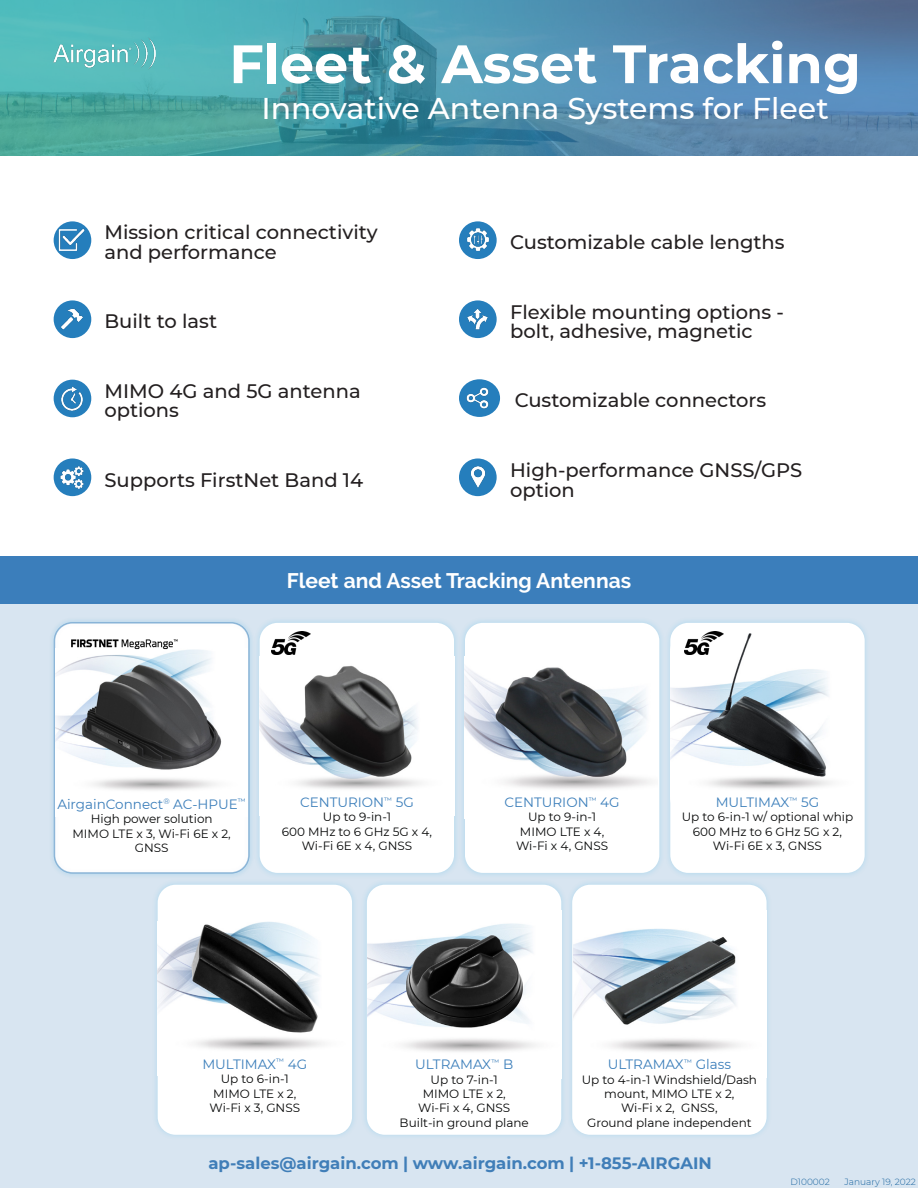
<style>
.page{position:relative;width:918px;height:1188px;background:#fff}
.page>*{position:absolute;margin:0;border:0;box-sizing:border-box;transform-origin:0 0}
.t1{font:700 54px "Montserrat";color:#fff}
.t2{font:500 30px "Montserrat";color:#fff}
.t3{font:700 21px "Raleway";color:#fff}
.t4{font:500 19.5px/19.5px "Montserrat";color:#231f20}
.t5{font:700 16.5px "Montserrat";color:#407eb8}
.t6{font:13.5px "Montserrat";color:#3b7eba}
.t7{font:12px/14.4px "Montserrat";color:#050606;text-align:center}
.t8{font:300 9px "Montserrat";color:#15619d}
</style>
<div class="page">
<div style="left:0;top:556px;width:918px;height:48px;background:#3b7ebb"></div>
<img style="left:0;top:0;width:918px;height:156px">
<div style="left:54px;top:221px;width:37px;height:38px;background:#257ebc;border-radius:50%"></div>
<img style="left:58px;top:226px;width:28px;height:27px">
<div style="left:54px;top:300px;width:37px;height:38px;background:#257ebc;border-radius:50%"></div>
<img style="left:58px;top:306px;width:28px;height:27px">
<div style="left:54px;top:380px;width:37px;height:37px;background:#257ebc;border-radius:50%"></div>
<img style="left:59px;top:385px;width:27px;height:27px">
<div style="left:54px;top:458px;width:37px;height:38px;background:#257ebc;border-radius:50%"></div>
<img style="left:58px;top:464px;width:28px;height:27px">
<div style="left:459px;top:221px;width:38px;height:38px;background:#257ebc;border-radius:50%"></div>
<img style="left:464px;top:226px;width:27px;height:25px">
<div style="left:459px;top:300px;width:38px;height:38px;background:#257ebc;border-radius:50%"></div>
<img style="left:464px;top:305px;width:27px;height:28px">
<div style="left:459px;top:379px;width:41px;height:38px;background:#257ebc;border-radius:50%"></div>
<img style="left:464px;top:384px;width:25px;height:27px">
<div style="left:459px;top:458px;width:38px;height:38px;background:#257ebc;border-radius:50%"></div>
<img style="left:464px;top:464px;width:22px;height:27px">
<div style="left:0;top:594px;width:918px;height:594px;background:#d8e5f1"></div>
<div style="left:152px;top:879px;width:206px;height:262px;background:#d1e2f0"></div>
<div style="left:158px;top:885px;width:194px;height:250px;background:#fff;border-radius:18px"></div>
<div style="left:664px;top:617px;width:207px;height:262px;background:#d1e2f0"></div>
<div style="left:670px;top:623px;width:195px;height:250px;background:#fff;border-radius:18px"></div>
<div style="left:459px;top:617px;width:206px;height:262px;background:#1bace3;opacity:.2"></div>
<div style="left:465px;top:623px;width:194px;height:250px;background:#fff;border-radius:18px"></div>
<div style="left:566px;top:879px;width:207px;height:262px;background:#d2e3f0"></div>
<div style="left:572px;top:885px;width:195px;height:250px;background:#fff;border-radius:18px"></div>
<div style="left:254px;top:617px;width:206px;height:262px;background:#1bace3;opacity:.2"></div>
<div style="left:260px;top:623px;width:194px;height:250px;background:#fff;border-radius:18px"></div>
<div style="left:361px;top:879px;width:206px;height:262px;background:#d1e3f0"></div>
<div style="left:367px;top:885px;width:194px;height:250px;background:#fff;border-radius:18px"></div>
<div style="left:48px;top:616px;width:208px;height:264px;background:#257ebc;opacity:.2"></div>
<div style="left:54px;top:622px;width:196px;height:252px;border:2px solid #3b7eba;border-radius:18px"></div>
<img style="left:157px;top:922px;width:165px;height:153px">
<img style="left:367px;top:923px;width:169px;height:129px">
<img style="left:574px;top:928px;width:165px;height:124px">
<img style="left:260px;top:665px;width:161px;height:124px">
<img style="left:56px;top:648px;width:191px;height:168px">
<img style="left:670px;top:633px;width:161px;height:182px">
<img style="left:465px;top:667px;width:185px;height:122px">
<img style="left:684px;top:632px;width:39px;height:23px">
<img style="left:272px;top:632px;width:39px;height:23px">
<img style="left:64px;top:631px;width:120px;height:23px">
<img style="left:47px;top:34px;width:115px;height:38px">
<p class="t1" style="left:229px;top:25px;width:633px">Fleet &amp; Asset Tracking</p>
<p class="t2" style="left:261px;top:88px;width:569px">Innovative Antenna Systems for Fleet</p>
<p class="t4" style="left:104px;top:222px;width:275px">Mission critical connectivity and performance</p>
<p class="t4" style="left:104px;top:311px;width:114px">Built to last</p>
<p class="t4" style="left:104px;top:380px;width:258px">MIMO 4G and 5G antenna options</p>
<p class="t4" style="left:104px;top:469px;width:260px">Supports FirstNet Band 14</p>
<p class="t4" style="left:510px;top:232px;width:276px">Customizable cable lengths</p>
<p class="t4" style="left:510px;top:301px;width:276px">Flexible mounting options - bolt, adhesive, magnetic</p>
<p class="t4" style="left:515px;top:390px;width:253px">Customizable connectors</p>
<p class="t4" style="left:510px;top:460px;width:294px">High-performance GNSS/GPS option</p>
<p class="t3" style="left:287px;top:569px;width:346px">Fleet and Asset Tracking Antennas</p>
<p class="t6" style="left:57px;top:795px;width:190px">AirgainConnect<sup>®</sup> AC-HPUE<sup>™</sup></p>
<p class="t7" style="left:91px;top:811px;width:123px">High power solution</p>
<p class="t7" style="left:72px;top:826px;width:160px">MIMO LTE x 3, Wi-Fi 6E x 2,<br>GNSS</p>
<p class="t6" style="left:300px;top:793px;width:115px">CENTURION<sup>™</sup> 5G</p>
<p class="t7" style="left:323px;top:810px;width:70px">Up to 9-in-1</p>
<p class="t7" style="left:282px;top:824px;width:152px">600 MHz to 6 GHz 5G x 4,</p>
<p class="t7" style="left:302px;top:838px;width:112px">Wi-Fi 6E x 4, GNSS</p>
<p class="t6" style="left:505px;top:793px;width:117px">CENTURION<sup>™</sup> 4G</p>
<p class="t7" style="left:528px;top:810px;width:70px">Up to 9-in-1</p>
<p class="t7" style="left:520px;top:824px;width:86px">MIMO LTE x 4,</p>
<p class="t7" style="left:516px;top:838px;width:93px">Wi-Fi x 4, GNSS</p>
<p class="t6" style="left:716px;top:793px;width:105px">MULTIMAX<sup>™</sup> 5G</p>
<p class="t7" style="left:682px;top:810px;width:173px">Up to 6-in-1 w/ optional whip</p>
<p class="t7" style="left:693px;top:824px;width:151px">600 MHz to 6 GHz 5G x 2,</p>
<p class="t7" style="left:713px;top:838px;width:111px">Wi-Fi 6E x 3, GNSS</p>
<p class="t6" style="left:202px;top:1055px;width:106px">MULTIMAX<sup>™</sup> 4G</p>
<p class="t7" style="left:221px;top:1071px;width:70px">Up to 6-in-1</p>
<p class="t7" style="left:213px;top:1086px;width:85px">MIMO LTE x 2,</p>
<p class="t7" style="left:210px;top:1100px;width:92px">Wi-Fi x 3, GNSS</p>
<p class="t6" style="left:415px;top:1055px;width:100px">ULTRAMAX<sup>™</sup> B</p>
<p class="t7" style="left:431px;top:1072px;width:69px">Up to 7-in-1</p>
<p class="t7" style="left:423px;top:1086px;width:85px">MIMO LTE x 2,</p>
<p class="t7" style="left:418px;top:1101px;width:93px">Wi-Fi x 4, GNSS</p>
<p class="t7" style="left:400px;top:1115px;width:131px">Built-in ground plane</p>
<p class="t6" style="left:608px;top:1055px;width:125px">ULTRAMAX<sup>™</sup> Glass</p>
<p class="t7" style="left:582px;top:1072px;width:177px">Up to 4-in-1 Windshield/Dash mount, MIMO LTE x 2,</p>
<p class="t7" style="left:621px;top:1101px;width:98px">Wi-Fi x 2, GNSS,</p>
<p class="t7" style="left:587px;top:1115px;width:166px">Ground plane independent</p>
<p class="t5" style="left:208px;top:1151px;width:505px">ap-sales@airgain.com | www.airgain.com | +1-855-AIRGAIN</p>
<p class="t8" style="left:791px;top:1176px;width:41px">D100002</p>
<p class="t8" style="left:845px;top:1176px;width:73px">January 19, 2022</p>
</div>
